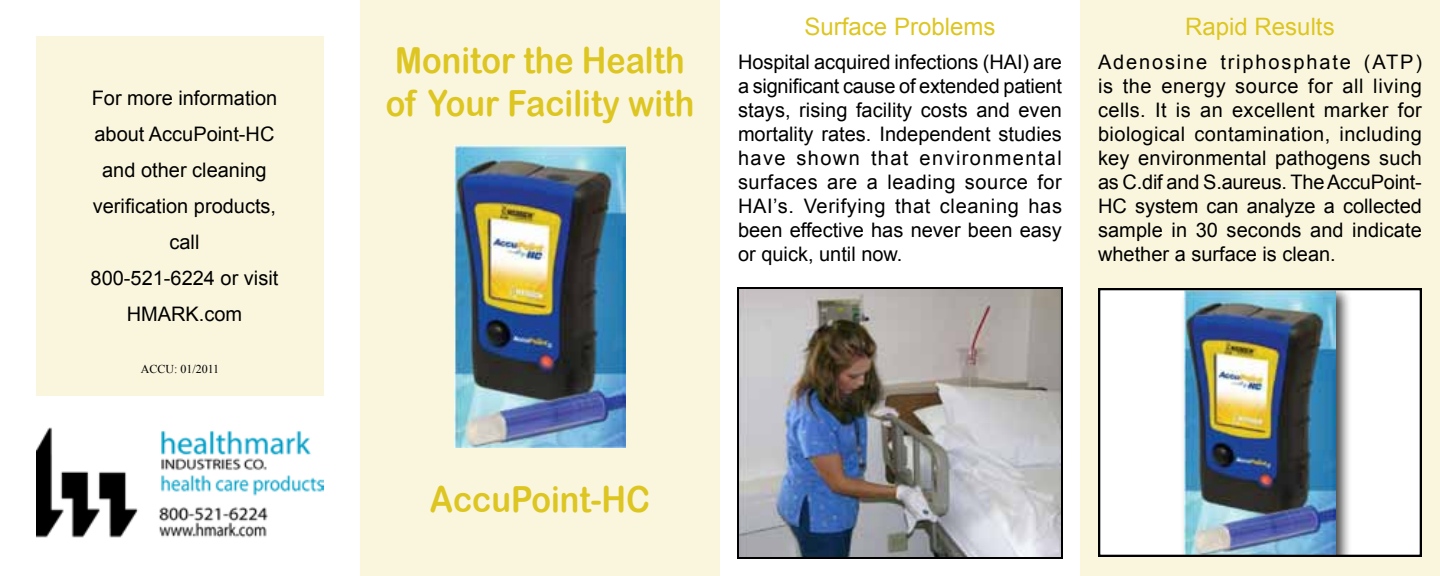
<style>
.page{position:relative;width:1440px;height:576px;background:#fff}
.page>*{position:absolute;margin:0;border:0;box-sizing:border-box;transform-origin:0 0}
.t1{font:36px/43.2px "Arial Rounded MT Bold";color:#ddc622;scale:.9 1}
.t2{font:24px "Arial";color:#ddc622}
.t3{font:20px/24px "Arial";color:#000;text-align:justify}
.t4{font:12px "Times New Roman";color:#000}
</style>
<div class="page">
<div style="left:360px;top:0;width:360px;height:576px;background:#faf6de"></div>
<div style="left:36px;top:36px;width:288px;height:360px;background:#faf6de"></div>
<div style="left:1080px;top:0;width:360px;height:576px;background:#faf6de"></div>
<img style="left:36px;top:427px;width:288px;height:111px">
<img style="left:454px;top:145px;width:172px;height:303px">
<img style="left:740px;top:290px;width:320px;height:266px">
<div style="left:737px;top:287px;width:326px;height:272px;border:2px solid #000"></div>
<div style="left:1099px;top:289px;width:322px;height:267px;background:#fff"></div>
<div style="left:1180px;top:289px;width:173px;height:267px;background:#000;opacity:.75"></div>
<img style="left:1185px;top:291px;width:150px;height:263px">
<div style="left:1098px;top:288px;width:324px;height:269px;border:2px solid #000"></div>
<p class="t3" style="left:91px;top:80px;width:189px;line-height:36px;text-align:center">For more information about AccuPoint-HC and other cleaning verification products, call<br>800-521-6224 or visit<br>HMARK.com</p>
<p class="t4" style="left:141px;top:361px;width:80px">ACCU: 01/2011</p>
<h1 class="t1" style="left:386px;top:38px;width:344px">Monitor the Health of Your Facility with</h1>
<p class="t2" style="left:805px;top:11px;width:192px">Surface Problems</p>
<p class="t2" style="left:1185px;top:11px;width:151px">Rapid Results</p>
<p class="t3" style="left:738px;top:50px;width:326px">Hospital acquired infections (HAI) are a significant cause of extended patient stays, rising facility costs and even mortality rates. Independent studies have shown that environmental surfaces are a leading source for HAI’s. Verifying that cleaning has been effective has never been easy or quick, until now.</p>
<p class="t3" style="left:1098px;top:50px;width:326px">Adenosine triphosphate (ATP) is the energy source for all living cells. It is an excellent marker for biological contamination, including key environmental pathogens such as C.dif and S.aureus. The AccuPoint-HC system can analyze a collected sample in 30 seconds and indicate whether a surface is clean.</p>
<h1 class="t1" style="left:430px;top:477px;width:247px">AccuPoint-HC</h1>
</div>
